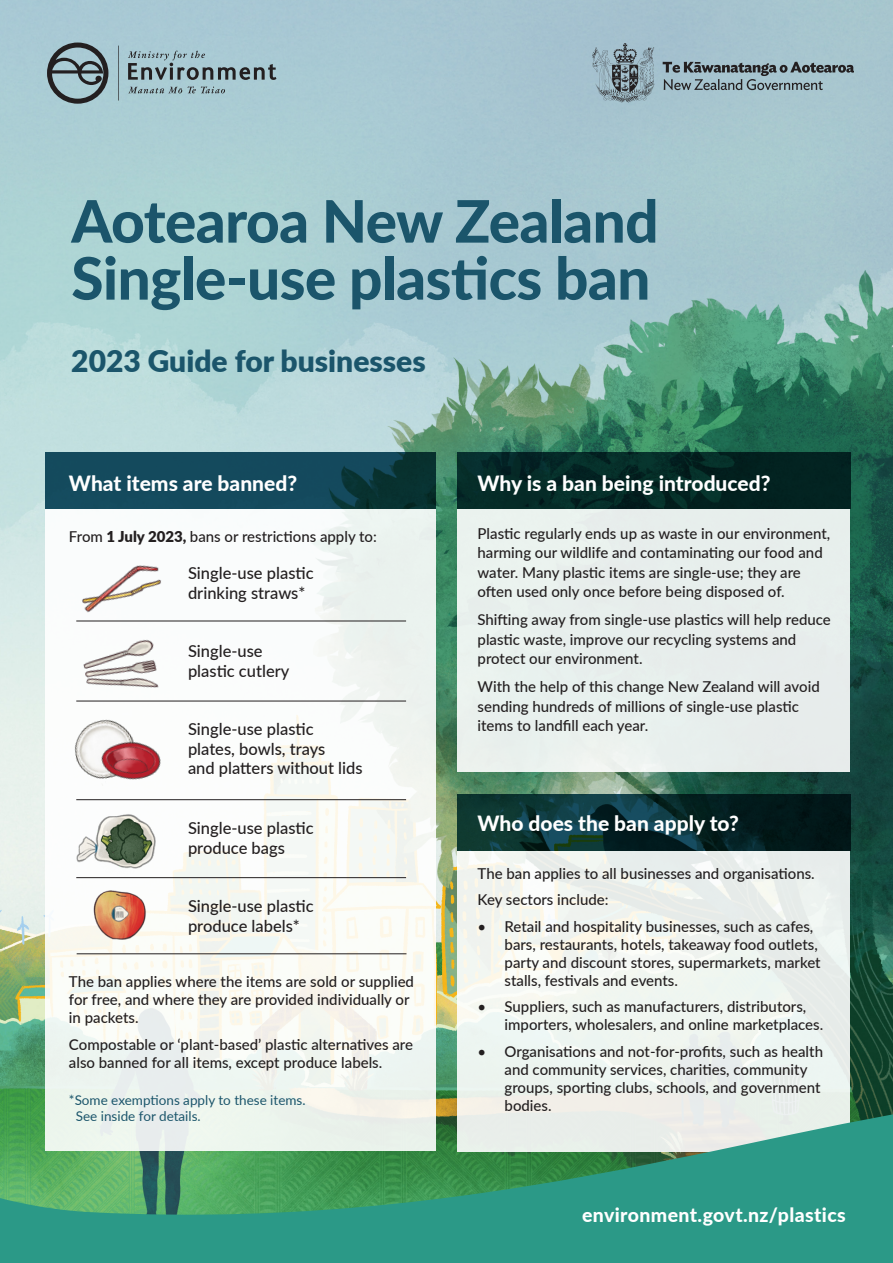
<style>
.page{position:relative;width:893px;height:1263px;background:#fff}
.page>*{position:absolute;margin:0;border:0;box-sizing:border-box;transform-origin:0 0}
.t1{font:800 58.5px/57px "Lato";letter-spacing:-.01em;color:#1b556b}
.t2{font:900 30px "Lato";color:#1b556b}
.t3{font:800 21px "Lato";color:#fff}
.t4{font:800 19.5px "Lato";letter-spacing:.02em;color:#fff}
.t5{font:500 16.5px/19.5px "Lato";color:#231f20}
.t6{font:500 15px/18px "Lato";color:#231f20}
.t7{font:13.5px/16.5px "Lato";color:#1b556b}
.s1{font-weight:900}
.s2{font-weight:400}
</style>
<div class="page">
<img style="left:0;top:0;width:893px;height:1002px">
<div style="left:458px;top:851px;width:392px;height:300px;background:linear-gradient(to right,#f7f8f1,#e8eeec)"></div>
<svg style="left:0;top:1002px;width:893px;height:261px;background:#71b49a"></svg>
<svg style="left:457px;top:794px;width:394px;height:57px;background:#082a2c"></svg>
<div style="left:46px;top:509px;width:390px;height:642px;background:linear-gradient(to right,#f6f9f6,#f4f7f3)"></div>
<div style="left:458px;top:509px;width:392px;height:263px;background:#e7efec"></div>
<svg style="left:46px;top:453px;width:390px;height:56px;background:#114555"></svg>
<svg style="left:457px;top:453px;width:394px;height:56px;background:#032724"></svg>
<svg style="left:47px;top:43px;width:229px;height:61px;background:#91abb3"></svg>
<svg style="left:663px;top:62px;width:190px;height:28px;background:#81959d"></svg>
<svg style="left:592px;top:43px;width:63px;height:60px;background:#869ba5"></svg>
<img style="left:44px;top:621px;width:145px;height:98px">
<img style="left:90px;top:883px;width:58px;height:62px">
<img style="left:76px;top:811px;width:81px;height:65px">
<img style="left:48px;top:540px;width:151px;height:100px">
<hr style="left:76px;top:621px;width:330px;height:1px;background:#231f20">
<hr style="left:76px;top:701px;width:330px;height:1px;background:#231f20">
<hr style="left:76px;top:799px;width:330px;height:1px;background:#231f20">
<hr style="left:76px;top:877px;width:330px;height:1px;background:#231f20">
<img style="left:48px;top:699px;width:124px;height:110px">
<hr style="left:77px;top:953px;width:329px;height:1px;background:#231f20">
<p class="t1" style="left:71px;top:190px;width:589px">Aotearoa New Zealand<br>Single-use plastics ban</p>
<p class="t2" style="left:71px;top:339px;width:356px">2023 Guide for businesses</p>
<p class="t3" style="left:69px;top:467px;width:230px">What items are banned?</p>
<p class="t6" style="left:69px;top:526px;width:309px">From <span class="s1">1 July 2023,</span> bans or restrictions apply to:</p>
<p class="t5" style="left:188px;top:563px;width:127px">Single-use plastic drinking straws*</p>
<p class="t5" style="left:188px;top:641px;width:103px">Single-use plastic cutlery</p>
<p class="t5" style="left:188px;top:719px;width:176px">Single-use plastic plates, bowls, trays<br>and platters without lids</p>
<p class="t5" style="left:188px;top:818px;width:127px">Single-use plastic produce bags</p>
<p class="t5" style="left:188px;top:895px;width:127px">Single-use plastic produce labels*</p>
<p class="t6" style="left:69px;top:972px;width:347px">The ban applies where the items are sold or supplied for free, and where they are provided individually or in packets.</p>
<p class="t6" style="left:69px;top:1035px;width:346px">Compostable or ‘plant-based’ plastic alternatives are also banned for all items, except produce labels.</p>
<p class="t7" style="left:76px;top:1091px;width:231px;text-indent:-7px">*Some exemptions apply to these items.<br>See inside for details.</p>
<p class="t3" style="left:478px;top:467px;width:294px">Why is a ban being introduced?</p>
<p class="t6" style="left:478px;top:523px;width:354px;line-height:19.5px">Plastic regularly ends up as waste in our environment, harming our wildlife and contaminating our food and water. Many plastic items are single-use; they are often used only once before being disposed of.</p>
<p class="t6" style="left:478px;top:609px;width:355px;line-height:19.5px">Shifting away from single-use plastics will help reduce plastic waste, improve our recycling systems and protect our environment.</p>
<p class="t6" style="left:478px;top:676px;width:344px;line-height:19.5px">With the help of this change New Zealand will avoid sending hundreds of millions of single-use plastic items to landfill each year.</p>
<p class="t3" style="left:478px;top:807px;width:263px">Who does the ban apply to?</p>
<p class="t6" style="left:478px;top:863px;width:339px">The ban applies to all businesses and organisations.</p>
<p class="t6" style="left:478px;top:890px;width:133px">Key sectors include:</p>
<p class="t6" style="left:505px;top:916px;width:318px;text-indent:-27px"><span class="s2">•</span> Retail and hospitality businesses, such as cafes, bars, restaurants, hotels, takeaway food outlets, party and discount stores, supermarkets, market stalls, festivals and events.</p>
<p class="t6" style="left:505px;top:997px;width:320px;text-indent:-27px"><span class="s2">•</span> Suppliers, such as manufacturers, distributors, importers, wholesalers, and online marketplaces.</p>
<p class="t6" style="left:505px;top:1041px;width:320px;text-indent:-27px"><span class="s2">•</span> Organisations and not-for-profits, such as health and community services, charities, community groups, sporting clubs, schools, and government bodies.</p>
<p class="t4" style="left:582px;top:1200px;width:265px">environment.govt.nz/plastics</p>
</div>
